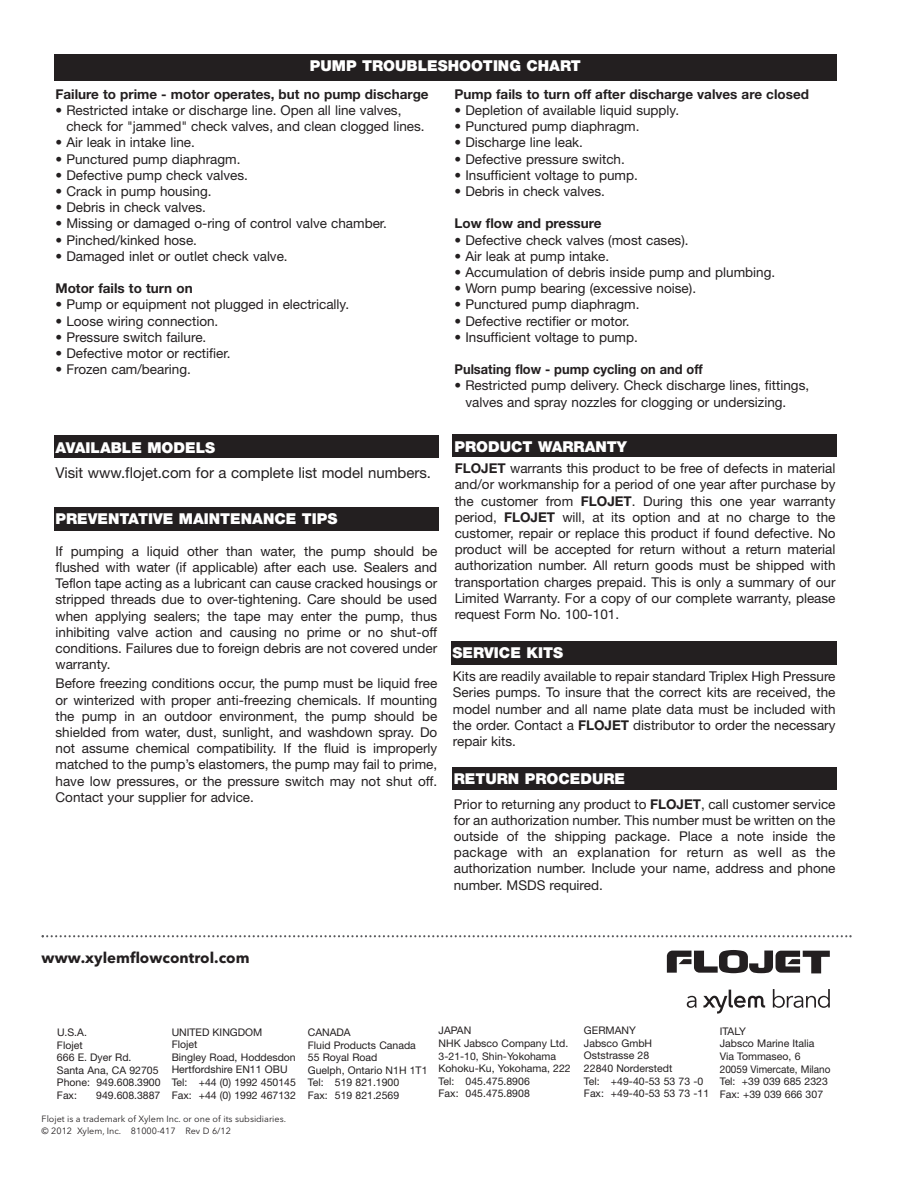
<style>
.page{position:relative;width:918px;height:1188px;background:#fff}
.page>*{position:absolute;margin:0;border:0;box-sizing:border-box;transform-origin:0 0}
.t1{font:900 15px "Helvetica Neue";color:#fff}
.t2{font:15px "Helvetica Neue";color:#231f20}
.t3{font:700 15px "Avenir Next LT Pro";color:#231f20}
.t4{font:13.5px/16.2px "Helvetica Neue";color:#231f20;text-align:justify}
.t5{font:700 13.5px "Helvetica Neue";color:#231f20}
.t6{font:700 13.5px "Helvetica Neue";color:#231f20;scale:.95 1}
.t7{font:10.5px/12.6px "Helvetica Neue";color:#231f20}
.t8{font:9px/12px "Avenir Next LT Pro";color:#231f20}
.s1{font-weight:700}
</style>
<div class="page">
<div style="left:451px;top:641px;width:386px;height:24px;background:#231f20"></div>
<div style="left:54px;top:54px;width:783px;height:27px;background:#231f20"></div>
<div style="left:54px;top:507px;width:385px;height:24px;background:#231f20"></div>
<div style="left:453px;top:435px;width:384px;height:22px;background:#231f20"></div>
<div style="left:452px;top:767px;width:385px;height:23px;background:#231f20"></div>
<div style="left:54px;top:435px;width:385px;height:23px;background:#231f20"></div>
<svg style="left:42px;top:935px;width:810px;height:2px"></svg>
<svg style="left:667px;top:950px;width:163px;height:23px"></svg>
<svg style="left:687px;top:996px;width:10px;height:12px"></svg>
<svg style="left:773px;top:989px;width:57px;height:19px"></svg>
<svg style="left:703px;top:990px;width:62px;height:24px"></svg>
<p class="t1" style="left:310px;top:60px;width:273px">PUMP TROUBLESHOOTING CHART</p>
<p class="t5" style="left:56px;top:89px;width:375px">Failure to prime - motor operates, but no pump discharge</p>
<p class="t4" style="left:66px;top:104px;width:360px;text-indent:-11px">• Restricted intake or discharge line. Open all line valves, check for "jammed" check valves, and clean clogged lines.</p>
<p class="t4" style="left:56px;top:136px;width:141px">• Air leak in intake line.</p>
<p class="t4" style="left:56px;top:152px;width:186px">• Punctured pump diaphragm.</p>
<p class="t4" style="left:56px;top:168px;width:194px">• Defective pump check valves.</p>
<p class="t4" style="left:56px;top:185px;width:158px">• Crack in pump housing.</p>
<p class="t4" style="left:56px;top:201px;width:152px">• Debris in check valves.</p>
<p class="t4" style="left:56px;top:217px;width:333px">• Missing or damaged o-ring of control valve chamber.</p>
<p class="t4" style="left:56px;top:233px;width:143px"><span class="s1">•</span> Pinched/kinked hose.</p>
<p class="t4" style="left:56px;top:249px;width:234px">• Damaged inlet or outlet check valve.</p>
<p class="t5" style="left:56px;top:284px;width:139px">Motor fails to turn on</p>
<p class="t4" style="left:56px;top:298px;width:295px">• Pump or equipment not plugged in electrically.</p>
<p class="t4" style="left:56px;top:314px;width:164px">• Loose wiring connection.</p>
<p class="t4" style="left:56px;top:330px;width:152px">• Pressure switch failure.</p>
<p class="t4" style="left:56px;top:347px;width:176px">• Defective motor or rectifier.</p>
<p class="t4" style="left:56px;top:363px;width:137px">• Frozen cam/bearing.</p>
<p class="t5" style="left:455px;top:89px;width:356px">Pump fails to turn off after discharge valves are closed</p>
<p class="t4" style="left:455px;top:104px;width:226px">• Depletion of available liquid supply.</p>
<p class="t4" style="left:455px;top:120px;width:186px">• Punctured pump diaphragm.</p>
<p class="t4" style="left:455px;top:136px;width:130px">• Discharge line leak.</p>
<p class="t4" style="left:455px;top:152px;width:172px">• Defective pressure switch.</p>
<p class="t4" style="left:455px;top:168px;width:185px">• Insufficient voltage to pump.</p>
<p class="t4" style="left:455px;top:185px;width:152px">• Debris in check valves.</p>
<p class="t5" style="left:455px;top:219px;width:149px">Low flow and pressure</p>
<p class="t4" style="left:455px;top:233px;width:236px">• Defective check valves (most cases).</p>
<p class="t4" style="left:455px;top:249px;width:156px">• Air leak at pump intake.</p>
<p class="t4" style="left:455px;top:266px;width:322px">• Accumulation of debris inside pump and plumbing.</p>
<p class="t4" style="left:455px;top:282px;width:243px">• Worn pump bearing (excessive noise).</p>
<p class="t4" style="left:455px;top:298px;width:186px">• Punctured pump diaphragm.</p>
<p class="t4" style="left:455px;top:314px;width:176px">• Defective rectifier or motor.</p>
<p class="t4" style="left:455px;top:330px;width:185px">• Insufficient voltage to pump.</p>
<p class="t6" style="left:455px;top:365px;width:263px">Pulsating flow - pump cycling on and off</p>
<p class="t4" style="left:465px;top:379px;width:345px;text-indent:-11px">• Restricted pump delivery. Check discharge lines, fittings, valves and spray nozzles for clogging or undersizing.</p>
<p class="t1" style="left:56px;top:442px;width:161px">AVAILABLE MODELS</p>
<p class="t2" style="left:56px;top:467px;width:377px">Visit www.flojet.com for a complete list model numbers.</p>
<p class="t1" style="left:56px;top:514px;width:283px">PREVENTATIVE MAINTENANCE TIPS</p>
<p class="t4" style="left:56px;top:544px;width:383px">If pumping a liquid other than water, the pump should be flushed with water (if applicable) after each use. Sealers and Teflon tape acting as a lubricant can cause cracked housings or stripped threads due to over-tightening. Care should be used when applying sealers; the tape may enter the pump, thus inhibiting valve action and causing no prime or no shut-off conditions. Failures due to foreign debris are not covered under warranty.</p>
<p class="t4" style="left:56px;top:677px;width:383px">Before freezing conditions occur, the pump must be liquid free or winterized with proper anti-freezing chemicals. If mounting the pump in an outdoor environment, the pump should be shielded from water, dust, sunlight, and washdown spray. Do not assume chemical compatibility. If the fluid is improperly matched to the pump’s elastomers, the pump may fail to prime, have low pressures, or the pressure switch may not shut off.<br>Contact your supplier for advice.</p>
<p class="t1" style="left:454px;top:441px;width:174px">PRODUCT WARRANTY</p>
<p class="t4" style="left:455px;top:462px;width:382px"><span class="s1">FLOJET</span> warrants this product to be free of defects in material and/or workmanship for a period of one year after purchase by the customer from <span class="s1">FLOJET</span>. During this one year warranty period, <span class="s1">FLOJET</span> will, at its option and at no charge to the customer, repair or replace this product if found defective. No product will be accepted for return without a return material authorization number. All return goods must be shipped with transportation charges prepaid. This is only a summary of our Limited Warranty. For a copy of our complete warranty, please request Form No. 100-101.</p>
<p class="t1" style="left:453px;top:648px;width:112px">SERVICE KITS</p>
<p class="t4" style="left:453px;top:670px;width:384px">Kits are readily available to repair standard Triplex High Pressure Series pumps. To insure that the correct kits are received, the model number and all name plate data must be included with the order. Contact a <span class="s1">FLOJET</span> distributor to order the necessary repair kits.</p>
<p class="t1" style="left:454px;top:774px;width:173px">RETURN PROCEDURE</p>
<p class="t4" style="left:454px;top:797px;width:383px">Prior to returning any product to <span class="s1">FLOJET</span>, call customer service for an authorization number. This number must be written on the outside of the shipping package. Place a note inside the package with an explanation for return as well as the authorization number. Include your name, address and phone number. MSDS required.</p>
<p class="t3" style="left:42px;top:953px;width:210px">www.xylemflowcontrol.com</p>
<p class="t7" style="left:57px;top:1027px;width:105px">U.S.A.<br>Flojet<br>666 E. Dyer Rd.<br>Santa Ana, CA 92705<br>Phone: 949.608.3900<br>Fax:</p>
<p class="t7" style="left:96px;top:1090px;width:66px">949.608.3887</p>
<p class="t7" style="left:172px;top:1027px;width:126px">UNITED KINGDOM<br>Flojet<br>Bingley Road, Hoddesdon<br>Hertfordshire EN11 OBU<br>Tel: +44 (0) 1992 450145<br>Fax: +44 (0) 1992 467132</p>
<p class="t7" style="left:308px;top:1027px;width:121px">CANADA<br>Fluid Products Canada<br>55 Royal Road<br>Guelph, Ontario N1H 1T1<br>Tel: 519 821.1900<br>Fax: 519 821.2569</p>
<p class="t7" style="left:439px;top:1025px;width:134px">JAPAN<br>NHK Jabsco Company Ltd.<br>3-21-10, Shin-Yokohama<br>Kohoku-Ku, Yokohama, 222<br>Tel: 045.475.8906<br>Fax: 045.475.8908</p>
<p class="t7" style="left:584px;top:1025px;width:127px">GERMANY<br>Jabsco GmbH<br>Oststrasse 28<br>22840 Norderstedt<br>Tel: +49-40-53 53 73 -0<br>Fax: +49-40-53 53 73 -11</p>
<p class="t7" style="left:720px;top:1026px;width:112px">ITALY<br>Jabsco Marine Italia<br>Via Tommaseo, 6<br>20059 Vimercate, Milano<br>Tel: +39 039 685 2323<br>Fax: +39 039 666 307</p>
<p class="t8" style="left:42px;top:1114px;width:246px">Flojet is a trademark of Xylem Inc. or one of its subsidiaries. © 2012 Xylem, Inc. 81000-417 Rev D 6/12</p>
</div>
